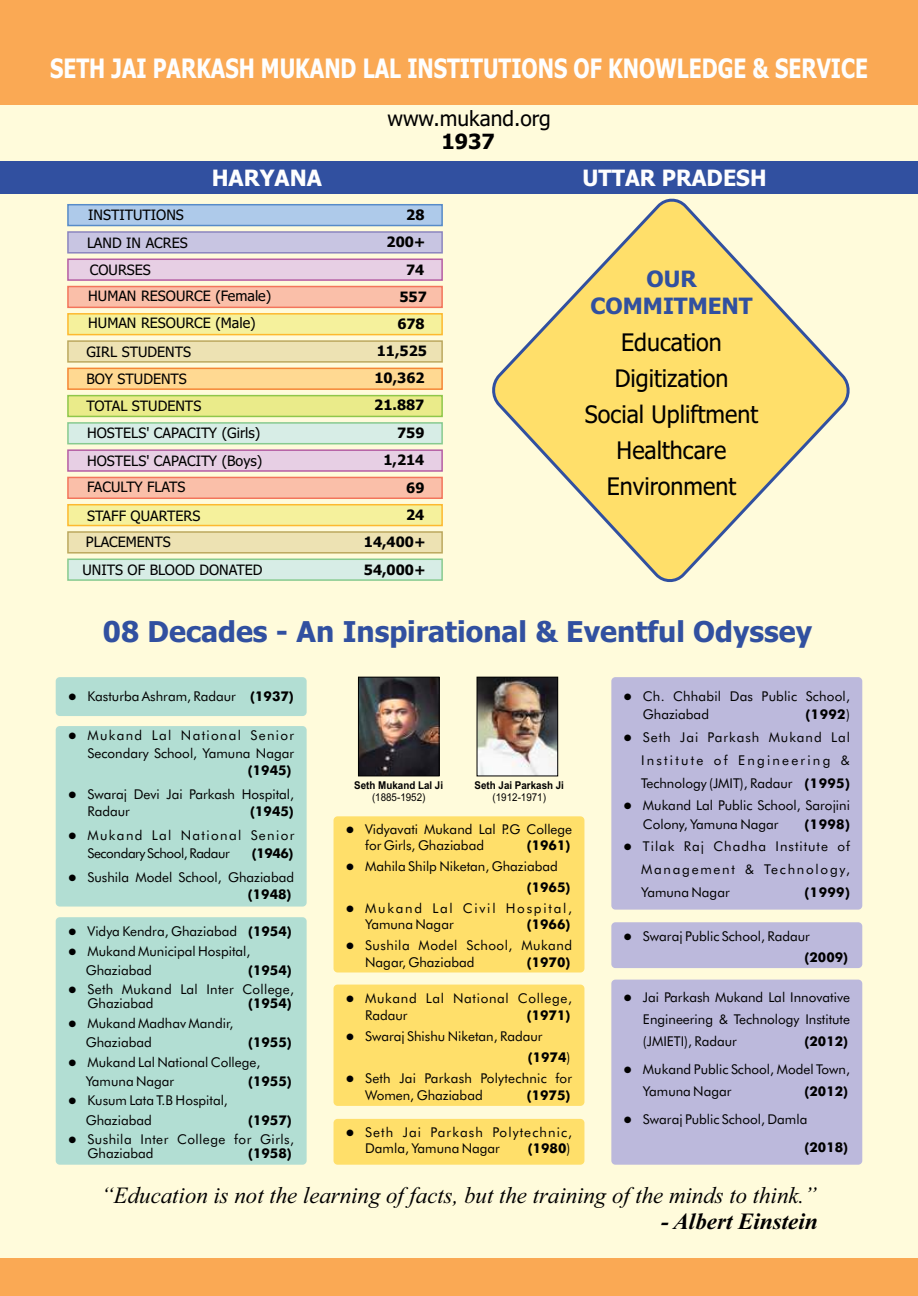
<style>
.page{position:relative;width:918px;height:1296px;background:#fffbdb}
.page>*{position:absolute;margin:0;border:0;box-sizing:border-box;transform-origin:0 0}
.t1{font:700 28.8px "Tahoma";color:#3150a0}
.t2{font:700 26.85px "Tahoma";color:#fefefe;scale:.79 1}
.t3{font:24.15px/36px "Tahoma";color:#000;text-align:center;scale:.96 1}
.t4{font:italic 23.25px "Times New Roman";color:#000}
.t5{font:italic 700 23.25px "Times New Roman";color:#000}
.t6{font:700 22.5px/27.2px "Tahoma";color:#3150a0;text-align:center}
.t7{font:700 22.5px "Tahoma";color:#fefefe;scale:.96 1}
.t8{font:700 22.5px "Tahoma";color:#fefefe}
.t9{font:21px "Tahoma";color:#000}
.t10{font:700 21px "Tahoma";color:#000}
.t11{font:14.25px/25.8px "Tahoma";color:#000}
.t12{font:700 14.25px/27.3px "Tahoma";color:#000}
.t13{font:13.5px/19.4px "Futura BT";color:#000}
.t14{font:700 13.5px "Futura BT";color:#000}
.t15{font:13.5px/17.5px "Futura BT";letter-spacing:.09em;color:#000}
.t16{font:13.5px/16.6px "Futura BT";letter-spacing:.08em;color:#000}
.t17{font:13.5px/16.5px "Futura BT";letter-spacing:.035em;color:#000}
.t18{font:13.5px/14.1px "Futura BT";letter-spacing:.03em;color:#000}
.t19{font:13.5px/14.1px "Futura BT";letter-spacing:.02em;color:#000}
.t20{font:13.5px/16.5px "Futura BT";letter-spacing:.13em;color:#000}
.t21{font:13.5px/16.6px "Futura BT";letter-spacing:.05em;color:#000}
.t22{font:700 10.8px "Arial";color:#000;scale:.91 1}
.t23{font:10.8px "Arial";color:#000;scale:.91 1}
.s1{font-weight:700}
.s2{font-weight:400}
</style>
<div class="page">
<svg style="left:492px;top:198px;width:358px;height:384px;fill:#ffdf6a"></svg>
<svg style="left:67px;top:204px;width:376px;height:377px;background:#e5d7ba"></svg>
<div style="left:334px;top:1119px;width:250px;height:46px;background:#ffdf6a;border-radius:4px"></div>
<div style="left:334px;top:985px;width:250px;height:121px;background:#ffdf6a;border-radius:4px"></div>
<div style="left:334px;top:816px;width:250px;height:157px;background:#ffdf6a;border-radius:4px"></div>
<div style="left:56px;top:677px;width:251px;height:39px;background:#b2ded3;border-radius:4px"></div>
<div style="left:56px;top:726px;width:251px;height:181px;background:#b2ded3;border-radius:4px"></div>
<div style="left:56px;top:917px;width:251px;height:248px;background:#b2ded3;border-radius:4px"></div>
<div style="left:611px;top:980px;width:251px;height:185px;background:#bcb9dc;border-radius:4px"></div>
<div style="left:611px;top:922px;width:251px;height:46px;background:#bcb9dc;border-radius:4px"></div>
<div style="left:611px;top:677px;width:251px;height:233px;background:#bcb9dc;border-radius:4px"></div>
<img style="left:360px;top:679px;width:78px;height:95px">
<div style="left:358px;top:677px;width:82px;height:99px;border:1px solid #000"></div>
<img style="left:479px;top:679px;width:77px;height:95px">
<div style="left:477px;top:677px;width:81px;height:99px;border:1px solid #000"></div>
<div style="left:0;top:0;width:918px;height:104px;background:#faa954"></div>
<div style="left:0;top:162px;width:918px;height:32px;background:#3150a0"></div>
<div style="left:0;top:1258px;width:918px;height:38px;background:#faa954"></div>
<h2 class="t2" style="left:50px;top:57px;width:1037px">SETH JAI PARKASH MUKAND LAL INSTITUTIONS OF KNOWLEDGE &amp; SERVICE</h2>
<h3 class="t9" style="left:387px;top:110px;width:165px">www.mukand.org</h3>
<h3 class="t10" style="left:441px;top:133px;width:55px">1937</h3>
<p class="t11" style="left:88px;top:203px;width:97px">INSTITUTIONS</p>
<p class="t11" style="left:87px;top:231px;width:102px">LAND IN ACRES</p>
<h3 class="t8" style="left:212px;top:168px;width:112px">HARYANA</h3>
<h3 class="t7" style="left:583px;top:168px;width:193px">UTTAR PRADESH</h3>
<p class="t12" style="left:406px;top:203px;width:20px">28</p>
<p class="t12" style="left:387px;top:230px;width:41px">200+</p>
<p class="t11" style="left:90px;top:258px;width:62px">COURSES</p>
<p class="t12" style="left:406px;top:257px;width:20px">74</p>
<p class="t11" style="left:88px;top:285px;width:185px">HUMAN RESOURCE (Female)</p>
<p class="t11" style="left:88px;top:311px;width:169px">HUMAN RESOURCE (Male)</p>
<p class="t12" style="left:397px;top:284px;width:31px">557<br>678</p>
<p class="t11" style="left:86px;top:340px;width:106px">GIRL STUDENTS</p>
<p class="t12" style="left:377px;top:338px;width:52px">11,525</p>
<p class="t11" style="left:86px;top:366px;width:116px;line-height:27.3px">BOY STUDENTS<br>TOTAL STUDENTS</p>
<p class="t12" style="left:374px;top:365px;width:52px">10,362<br>21.887</p>
<p class="t11" style="left:87px;top:422px;width:175px">HOSTELS' CAPACITY (Girls)</p>
<p class="t12" style="left:397px;top:421px;width:29px">759</p>
<p class="t11" style="left:87px;top:450px;width:177px">HOSTELS' CAPACITY (Boys)<br>FACULTY FLATS</p>
<p class="t11" style="left:87px;top:505px;width:115px">STAFF QUARTERS</p>
<p class="t12" style="left:383px;top:447px;width:42px">1,214</p>
<p class="t12" style="left:406px;top:475px;width:20px">69<br>24</p>
<h3 class="t6" style="left:590px;top:267px;width:164px">OUR<br>COMMITMENT</h3>
<h3 class="t3" style="left:585px;top:326px;width:182px">Education<br>Digitization<br>Social Upliftment<br>Healthcare<br>Environment</h3>
<p class="t11" style="left:86px;top:530px;width:86px">PLACEMENTS</p>
<p class="t12" style="left:364px;top:530px;width:63px">14,400+</p>
<p class="t11" style="left:82px;top:558px;width:182px">UNITS OF BLOOD DONATED</p>
<p class="t12" style="left:364px;top:558px;width:63px">54,000+</p>
<h1 class="t1" style="left:103px;top:620px;width:711px">08 Decades - An Inspirational &amp; Eventful Odyssey</h1>
<p class="t13" style="left:68px;top:688px;width:227px">● Kasturba Ashram, Radaur <span class="s1">(1937)</span></p>
<p class="t13" style="left:68px;top:728px;width:227px;line-height:17.5px;text-align:right">● Mukand Lal National Senior<br>Secondary School, Yamuna Nagar</p>
<p class="t14" style="left:248px;top:765px;width:45px">(1945)</p>
<p class="t13" style="left:88px;top:787px;width:208px;line-height:17.5px;text-indent:-19px">● Swaraj Devi Jai Parkash Hospital,<br>Radaur</p>
<p class="t14" style="left:250px;top:806px;width:45px">(1945)</p>
<p class="t15" style="left:88px;top:828px;width:208px;text-indent:-19px">● Mukand Lal National Senior<br>SecondarySchool,Radaur</p>
<p class="t14" style="left:252px;top:848px;width:43px">(1946)</p>
<p class="t13" style="left:68px;top:869px;width:227px;line-height:17.5px;text-align:right">● Sushila Model School, Ghaziabad <span class="s1">(1948)</span></p>
<p class="t13" style="left:68px;top:923px;width:225px">● Vidya Kendra, Ghaziabad <span class="s1">(1954)</span></p>
<p class="t13" style="left:86px;top:942px;width:166px;text-indent:-18px">● Mukand Municipal Hospital,<br>Ghaziabad</p>
<p class="t14" style="left:248px;top:965px;width:45px">(1954)</p>
<p class="t19" style="left:88px;top:984px;width:208px;text-indent:-19px">● Seth Mukand Lal Inter College,<br>Ghaziabad</p>
<p class="t14" style="left:248px;top:998px;width:45px">(1954)</p>
<p class="t13" style="left:86px;top:1015px;width:149px;text-indent:-18px">● Mukand Madhav Mandir,<br>Ghaziabad</p>
<p class="t14" style="left:248px;top:1037px;width:45px">(1955)</p>
<p class="t13" style="left:86px;top:1053px;width:176px;text-indent:-18px">● Mukand Lal National College,<br>Yamuna Nagar</p>
<p class="t14" style="left:248px;top:1076px;width:45px">(1955)</p>
<p class="t13" style="left:86px;top:1092px;width:144px;text-indent:-18px">● Kusum Lata T.B Hospital,<br>Ghaziabad</p>
<p class="t14" style="left:248px;top:1114px;width:45px">(1957)</p>
<p class="t18" style="left:88px;top:1133px;width:208px;text-indent:-19px">● Sushila Inter College for Girls,<br>Ghaziabad</p>
<p class="t14" style="left:248px;top:1148px;width:45px">(1958)</p>
<p class="t22" style="left:354px;top:781px;width:99px">Seth Mukand Lal Ji</p>
<p class="t23" style="left:372px;top:793px;width:60px">(1885-1952)</p>
<p class="t22" style="left:475px;top:781px;width:100px">Seth Jai Parkash Ji</p>
<p class="t23" style="left:493px;top:793px;width:60px">(1912-1971)</p>
<p class="t13" style="left:365px;top:822px;width:209px;line-height:16.5px;text-indent:-19px">● Vidyavati Mukand Lal P.G College for Girls, Ghaziabad</p>
<p class="t14" style="left:527px;top:840px;width:45px">(1961)</p>
<p class="t13" style="left:527px;top:857px;width:45px;line-height:20.9px;text-indent:-181px">● Mahila Shilp Niketan, Ghaziabad <span class="s1">(1965)</span></p>
<p class="t20" style="left:365px;top:901px;width:209px;text-indent:-19px">● Mukand Lal Civil Hospital,<br>Yamuna Nagar</p>
<p class="t14" style="left:527px;top:919px;width:45px">(1966)</p>
<p class="t17" style="left:365px;top:938px;width:209px;text-indent:-19px">● Sushila Model School, Mukand<br>Nagar, Ghaziabad</p>
<p class="t14" style="left:527px;top:956px;width:45px">(1970)</p>
<p class="t21" style="left:365px;top:991px;width:209px;text-indent:-19px">● Mukand Lal National College,<br>Radaur</p>
<p class="t14" style="left:527px;top:1010px;width:45px">(1971)</p>
<p class="t13" style="left:528px;top:1027px;width:44px;line-height:21px;text-indent:-182px">● Swaraj Shishu Niketan, Radaur <span class="s1">(1974</span>)</p>
<p class="t13" style="left:365px;top:1071px;width:209px;line-height:16.6px;text-indent:-19px">● Seth Jai Parkash Polytechnic for<br>Women, Ghaziabad</p>
<p class="t14" style="left:527px;top:1090px;width:45px">(1975)</p>
<p class="t16" style="left:365px;top:1125px;width:209px;text-indent:-19px">● Seth Jai Parkash Polytechnic,<br>Damla, Yamuna Nagar</p>
<p class="t14" style="left:528px;top:1143px;width:44px">(1980<span class="s2">)</span></p>
<p class="t13" style="left:643px;top:688px;width:209px;line-height:18.1px;text-indent:-19px">● Ch. Chhabil Das Public School,<br>Ghaziabad</p>
<p class="t14" style="left:806px;top:709px;width:46px">(1992<span class="s2">)</span></p>
<p class="t13" style="left:641px;top:727px;width:210px;line-height:22.8px;text-align:justify;text-indent:-18px">● Seth Jai Parkash Mukand Lal Institute of Engineering &amp; Technology (JMIT), Radaur <span class="s1">(1995)</span></p>
<p class="t13" style="left:643px;top:798px;width:209px;line-height:18.1px;text-indent:-19px">● Mukand Lal Public School, Sarojini<br>Colony, Yamuna Nagar</p>
<p class="t14" style="left:805px;top:818px;width:47px">(1998)</p>
<p class="t13" style="left:641px;top:837px;width:210px;line-height:22.8px;text-align:justify;text-indent:-18px">● Tilak Raj Chadha Institute of Management &amp; Technology, Yamuna Nagar</p>
<p class="t14" style="left:805px;top:887px;width:47px">(1999)</p>
<p class="t13" style="left:805px;top:927px;width:45px;line-height:21px;text-indent:-181px">● Swaraj Public School, Radaur <span class="s1">(2009)</span></p>
<p class="t13" style="left:643px;top:987px;width:209px;line-height:22.2px;text-align:justify;text-indent:-19px">● Jai Parkash Mukand Lal Innovative Engineering &amp; Technology Institute (JMIETI), Radaur</p>
<p class="t14" style="left:805px;top:1036px;width:45px">(2012)</p>
<p class="t13" style="left:643px;top:1059px;width:209px;line-height:22.2px;text-indent:-19px">● Mukand Public School, Model Town,<br>Yamuna Nagar</p>
<p class="t14" style="left:805px;top:1086px;width:45px">(2012)</p>
<p class="t13" style="left:805px;top:1107px;width:45px;line-height:28px;text-indent:-181px">● Swaraj Public School, Damla <span class="s1">(2018)</span></p>
<h3 class="t4" style="left:101px;top:1187px;width:717px">“Education is not the learning of facts, but the training of the minds to think.”</h3>
<h3 class="t5" style="left:661px;top:1213px;width:158px">- Albert Einstein</h3>
</div>
